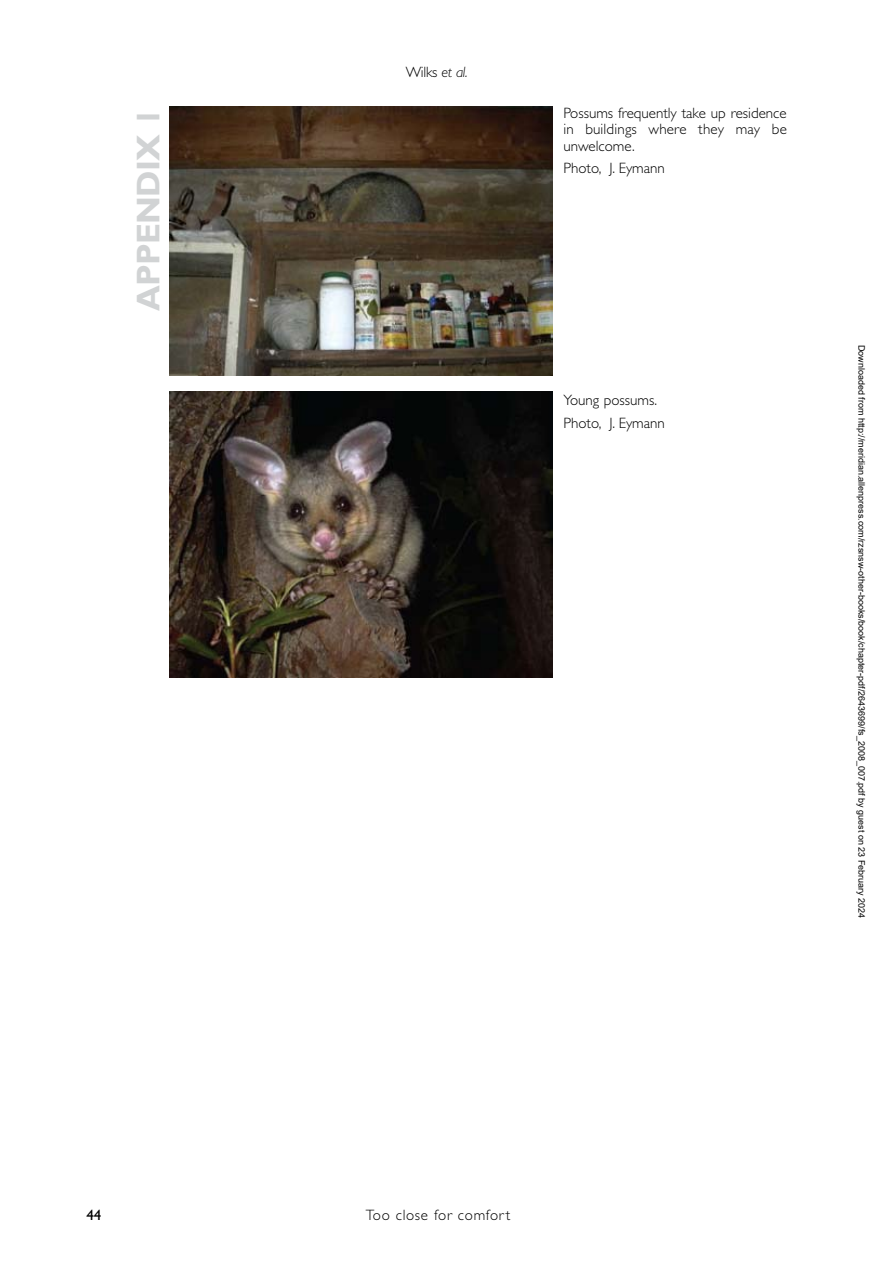
<style>
.page{position:relative;width:893px;height:1263px;background:#fff}
.page>*{position:absolute;margin:0;border:0;box-sizing:border-box;transform-origin:0 0}
.t1{font:700 33px "Gill Sans";letter-spacing:-.025em;color:#d1d3d4}
.t2{font:300 15px/16.5px "Gill Sans";color:#000;text-align:justify}
.t3{font:300 15px "Gill Sans";letter-spacing:.045em;color:#000}
.t4{font:15px "Gill Sans";color:#000}
.t5{font:9px "Arial";color:#000}
.s1{font-style:italic}
</style>
<div class="page">
<img style="left:170px;top:106px;width:382px;height:269px">
<img style="left:170px;top:391px;width:382px;height:286px">
<h2 class="t2" style="left:406px;top:63px;width:63px">Wilks <span class="s1">et al.</span></h2>
<h1 class="t1" style="left:129px;top:311px;width:205px;rotate:-90deg">APPENDIX 1</h1>
<h2 class="t2" style="left:563px;top:104px;width:225px">Possums frequently take up residence in buildings where they may be unwelcome.</h2>
<h2 class="t2" style="left:563px;top:160px;width:103px">Photo, J. Eymann</h2>
<h2 class="t2" style="left:563px;top:389px;width:103px;line-height:22.8px">Young possums.<br>Photo, J. Eymann</h2>
<p class="t5" style="left:865px;top:345px;width:575px;rotate:90deg">Downloaded from http://meridian.allenpress.com/rzsnsw-other-books/book/chapter-pdf/2643699/fs_2008_007.pdf by guest on 23 February 2024</p>
<h2 class="t4" style="left:87px;top:1206px;width:16px">44</h2>
<h2 class="t3" style="left:366px;top:1206px;width:146px">Too close for comfort</h2>
</div>
